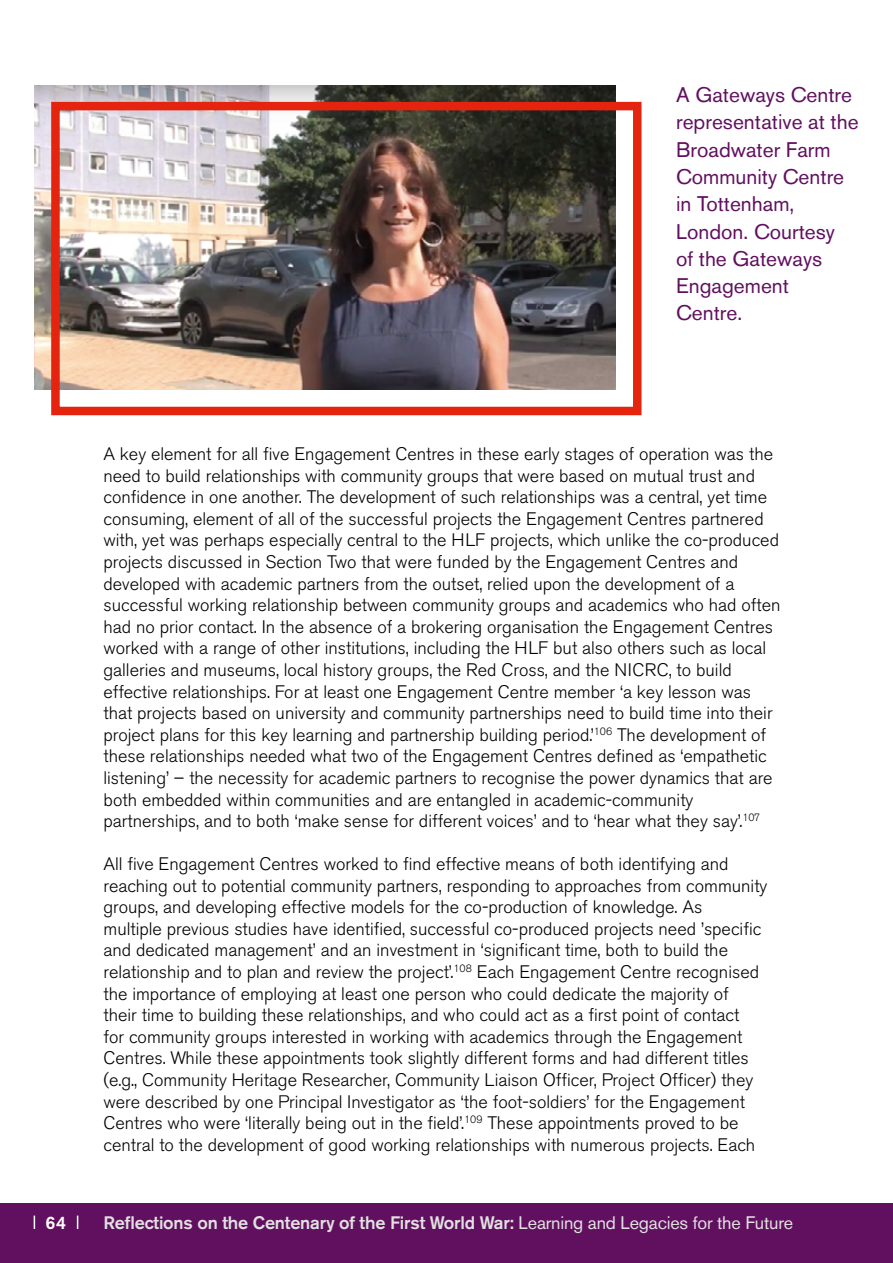
<style>
.page{position:relative;width:893px;height:1263px;background:#fff}
.page>*{position:absolute;margin:0;border:0;box-sizing:border-box;transform-origin:0 0}
.t1{font:21px/27.3px "Akzidenz Grotesk BE";color:#611060}
.Body_Copy_MH{font:300 18px/21.6px "Akzidenz Grotesk BE";color:#000}
.t2{font:500 18px "Akzidenz Grotesk BE";letter-spacing:-.01em;color:#e1e1e0}
.t3{font:500 18px "Akzidenz Grotesk BE";color:#fff}
.s1{font-weight:400}
</style>
<div class="page">
<div style="left:0;top:1203px;width:893px;height:60px;background:#611060"></div>
<svg style="left:77px;top:1215px;width:1px;height:14px"></svg>
<svg style="left:34px;top:1215px;width:1px;height:14px"></svg>
<img style="left:34px;top:85px;width:582px;height:305px">
<div style="left:51px;top:102px;width:590px;height:313px;border:9px solid #e4240e"></div>
<p class="t1" style="left:676px;top:81px;width:184px">A Gateways Centre representative at the<br>Broadwater Farm<br>Community Centre in Tottenham,<br>London. Courtesy<br>of the Gateways<br>Engagement<br>Centre.</p>
<p class="Body_Copy_MH" style="left:103px;top:443px;width:679px">A key element for all five Engagement Centres in these early stages of operation was the need to build relationships with community groups that were based on mutual trust and confidence in one another. The development of such relationships was a central, yet time consuming, element of all of the successful projects the Engagement Centres partnered with, yet was perhaps especially central to the HLF projects, which unlike the co-produced projects discussed in Section Two that were funded by the Engagement Centres and developed with academic partners from the outset, relied upon the development of a successful working relationship between community groups and academics who had often had no prior contact. In the absence of a brokering organisation the Engagement Centres worked with a range of other institutions, including the HLF but also others such as local galleries and museums, local history groups, the Red Cross, and the NICRC, to build effective relationships. For at least one Engagement Centre member ‘a key lesson was that projects based on university and community partnerships need to build time into their project plans for this key learning and partnership building period.’<sup>106</sup> The development of these relationships needed what two of the Engagement Centres defined as ‘empathetic listening’ – the necessity for academic partners to recognise the power dynamics that are both embedded within communities and are entangled in academic-community partnerships, and to both ‘make sense for different voices’ and to ‘hear what they say’.<sup>107</sup></p>
<p class="Body_Copy_MH" style="left:103px;top:853px;width:665px">All five Engagement Centres worked to find effective means of both identifying and reaching out to potential community partners, responding to approaches from community groups, and developing effective models for the co-production of knowledge. As<br>multiple previous studies have identified, successful co-produced projects need ’specific and dedicated management’ and an investment in ‘significant time, both to build the relationship and to plan and review the project’.<sup>108</sup> Each Engagement Centre recognised the importance of employing at least one person who could dedicate the majority of<br>their time to building these relationships, and who could act as a first point of contact<br>for community groups interested in working with academics through the Engagement Centres. While these appointments took slightly different forms and had different titles (e.g., Community Heritage Researcher, Community Liaison Officer, Project Officer) they were described by one Principal Investigator as ‘the foot-soldiers’ for the Engagement Centres who were ‘literally being out in the field’.<sup>109</sup> These appointments proved to be central to the development of good working relationships with numerous projects. Each</p>
<p class="t3" style="left:46px;top:1211px;width:22px">64</p>
<p class="t2" style="left:103px;top:1211px;width:691px">Reflections on the Centenary of the First World War: <span class="s1">Learning and Legacies for the Future</span></p>
</div>
